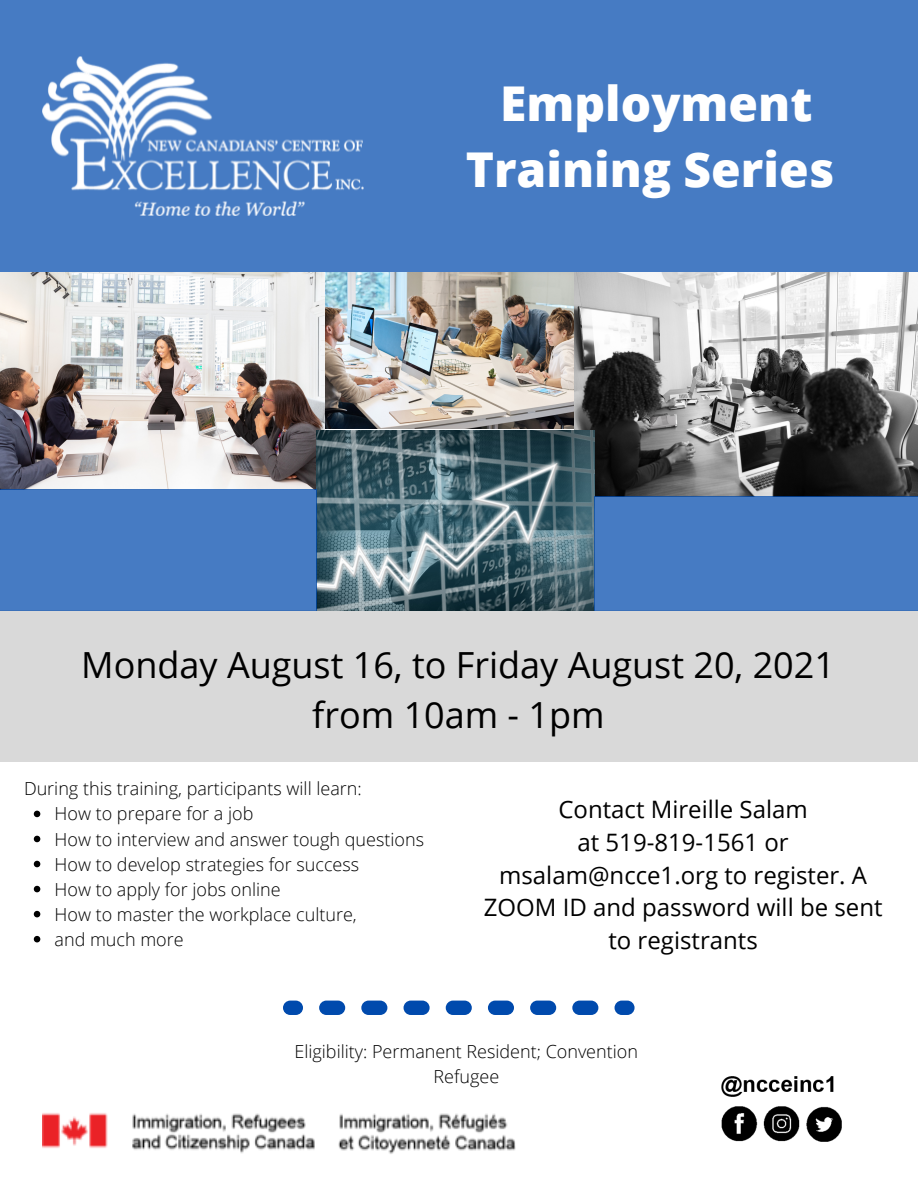
<style>
.page{position:relative;width:918px;height:1188px;background:#fff}
.page>*{position:absolute;margin:0;border:0;box-sizing:border-box;transform-origin:0 0}
.t1{font:800 48px/66.3px "Open Sans";color:#fff;text-align:center}
.t2{font:36px "Open Sans";color:#000}
.t3{font:24px/32.7px "Open Sans";color:#000;text-align:center}
.t4{font:300 18px/24.8px "Open Sans";color:#000;text-align:center}
</style>
<div class="page">
<div style="left:0;top:0;width:918px;height:273px;background:#467bc3"></div>
<div style="left:0;top:610px;width:918px;height:152px;background:#d9d9d9"></div>
<img style="left:43px;top:57px;width:320px;height:159px">
<img style="left:721px;top:1076px;width:121px;height:66px">
<img style="left:43px;top:1113px;width:472px;height:41px">
<div style="left:615px;top:1001px;width:20px;height:14px;background:#004aad;border-radius:7px"></div>
<svg style="left:319px;top:1001px;width:279px;height:14px"></svg>
<div style="left:283px;top:1001px;width:20px;height:14px;background:#004aad;border-radius:7px"></div>
<img style="left:325px;top:272px;width:249px;height:157px">
<img style="left:0;top:272px;width:325px;height:218px">
<img style="left:575px;top:272px;width:343px;height:224px">
<img style="left:317px;top:431px;width:277px;height:180px">
<svg style="left:34px;top:811px;width:6px;height:6px"></svg>
<svg style="left:34px;top:836px;width:6px;height:6px"></svg>
<svg style="left:34px;top:861px;width:6px;height:6px"></svg>
<svg style="left:34px;top:886px;width:6px;height:6px"></svg>
<svg style="left:34px;top:911px;width:6px;height:6px"></svg>
<svg style="left:34px;top:936px;width:6px;height:6px"></svg>
<div style="left:0;top:489px;width:316px;height:122px;background:#467bc3"></div>
<div style="left:594px;top:496px;width:324px;height:115px;background:#467bc3"></div>
<p class="t1" style="left:466px;top:69px;width:370px">Employment<br>Training Series</p>
<p class="t2" style="left:81px;top:640px;width:755px">Monday August 16, to Friday August 20, 2021</p>
<p class="t2" style="left:312px;top:689px;width:294px">from 10am - 1pm</p>
<p class="t4" style="left:24px;top:776px;width:339px">During this training, participants will learn:</p>
<p class="t4" style="left:55px;top:801px;width:200px">How to prepare for a job</p>
<p class="t4" style="left:55px;top:826px;width:371px">How to interview and answer tough questions</p>
<p class="t4" style="left:55px;top:851px;width:306px">How to develop strategies for success</p>
<p class="t4" style="left:55px;top:876px;width:228px">How to apply for jobs online</p>
<p class="t4" style="left:55px;top:901px;width:304px">How to master the workplace culture,</p>
<p class="t4" style="left:55px;top:926px;width:131px">and much more</p>
<p class="t3" style="left:558px;top:793px;width:251px">Contact Mireille Salam</p>
<p class="t3" style="left:484px;top:825px;width:400px">at 519-819-1561 or msalam@ncce1.org to register. A<br>ZOOM ID and password will be sent to registrants</p>
<p class="t4" style="left:294px;top:1039px;width:345px">Eligibility: Permanent Resident; Convention<br>Refugee</p>
</div>
